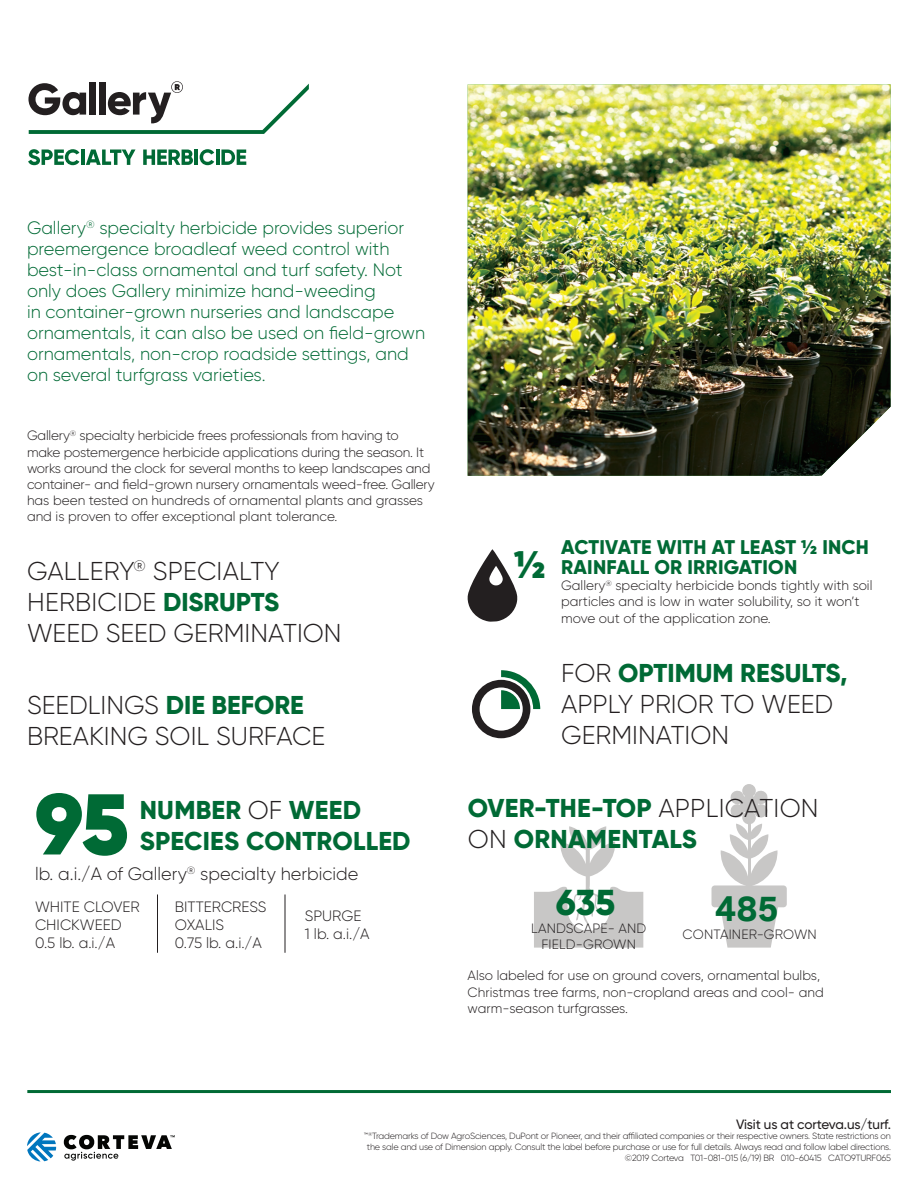
<style>
.page{position:relative;width:918px;height:1188px;background:#fff}
.page>*{position:absolute;margin:0;border:0;box-sizing:border-box;transform-origin:0 0}
.t1{font:900 85.95px "Gilroy";color:#006a35}
.t2{font:900 38.4px "Gilroy";color:#006a35}
.t3{font:800 36px "Gilroy";color:#006a35}
.t4{font:700 36px "Dow Corporate";color:#006a35}
.t5{font:300 25.8px/30.9px "Gilroy";color:#231f20}
.t6{font:800 25.8px/30.9px "Gilroy";letter-spacing:.01em;color:#006a35}
.t7{font:800 19.8px/19.5px "Gilroy";letter-spacing:.01em;color:#006a35}
.t8{font:300 18px/21px "Gilroy";color:#006a35}
.t9{font:300 18px "Gilroy";color:#231f20}
.t10{font:300 15px "Gilroy";color:#231f20}
.t11{font:300 13.5px/16.2px "Gilroy";letter-spacing:-.015em;color:#231f20}
.t12{font:300 13.5px/16.2px "Gilroy";letter-spacing:.01em;color:#231f20;text-align:center}
.t13{font:500 13.5px "Gilroy";letter-spacing:-.01em;color:#231f20}
.t14{font:300 9px/10.8px "Gilroy";letter-spacing:-.02em;color:#231f20;text-align:right}
.s1{font-weight:800;color:#006a35}
.s2{font-weight:300;color:#231f20}
</style>
<div class="page">
<svg style="left:27px;top:1132px;width:29px;height:30px"></svg>
<svg style="left:64px;top:1135px;width:111px;height:26px"></svg>
<hr style="left:27px;top:1090px;width:864px;height:3px;background:#006a35">
<img style="left:468px;top:84px;width:423px;height:392px">
<svg style="left:143px;top:150px;width:50px;height:15px"></svg>
<hr style="left:195px;top:150px;width:3px;height:15px;background:#006a35">
<svg style="left:200px;top:149px;width:14px;height:16px"></svg>
<hr style="left:216px;top:150px;width:3px;height:15px;background:#006a35">
<svg style="left:221px;top:150px;width:25px;height:15px"></svg>
<svg style="left:28px;top:149px;width:51px;height:16px"></svg>
<hr style="left:81px;top:150px;width:4px;height:15px;background:#006a35">
<svg style="left:86px;top:150px;width:50px;height:15px"></svg>
<svg style="left:28px;top:81px;width:281px;height:53px"></svg>
<svg style="left:467px;top:549px;width:50px;height:73px"></svg>
<svg style="left:472px;top:670px;width:68px;height:68px"></svg>
<hr style="left:157px;top:895px;width:1px;height:58px;background:#231f20">
<hr style="left:285px;top:895px;width:1px;height:58px;background:#231f20">
<svg style="left:534px;top:826px;width:109px;height:122px"></svg>
<div style="left:712px;top:885px;width:75px;height:22px;background:#c8c7c6;border-radius:3px"></div>
<svg style="left:720px;top:907px;width:58px;height:41px;background:#cfcecd"></svg>
<div style="left:742px;top:784px;width:14px;height:13px;background:#c8c7c6;border-radius:50%"></div>
<svg style="left:720px;top:790px;width:58px;height:96px"></svg>
<div style="left:742px;top:797px;width:14px;height:14px;background:#c8c7c6;border-radius:50%"></div>
<p class="t8" style="left:27px;top:217px;width:400px">Gallery<sup>®</sup> specialty herbicide provides superior preemergence broadleaf weed control with best-in-class ornamental and turf safety. Not only does Gallery minimize hand-weeding<br>in container-grown nurseries and landscape ornamentals, it can also be used on field-grown ornamentals, non-crop roadside settings, and on several turfgrass varieties.</p>
<p class="t11" style="left:27px;top:427px;width:409px">Gallery<sup>®</sup> specialty herbicide frees professionals from having to make postemergence herbicide applications during the season. It works around the clock for several months to keep landscapes and container- and field-grown nursery ornamentals weed-free. Gallery has been tested on hundreds of ornamental plants and grasses and is proven to offer exceptional plant tolerance.</p>
<p class="t5" style="left:27px;top:555px;width:316px">GALLERY<sup>®</sup> SPECIALTY<br>HERBICIDE <span class="s1">DISRUPTS<br></span>WEED SEED GERMINATION</p>
<p class="t5" style="left:27px;top:689px;width:300px">SEEDLINGS <span class="s1">DIE BEFORE<br></span>BREAKING SOIL SURFACE</p>
<p class="t1" style="left:35px;top:770px;width:95px">95</p>
<p class="t6" style="left:140px;top:794px;width:272px">NUMBER <span class="s2">OF</span> WEED<br>SPECIES CONTROLLED</p>
<p class="t9" style="left:35px;top:863px;width:325px">lb. a.i./A of Gallery<sup>®</sup> specialty herbicide</p>
<p class="t10" style="left:35px;top:898px;width:106px">WHITE CLOVER</p>
<p class="t10" style="left:35px;top:916px;width:88px">CHICKWEED</p>
<p class="t10" style="left:35px;top:934px;width:82px">0.5 lb. a.i./A</p>
<p class="t10" style="left:175px;top:898px;width:93px">BITTERCRESS</p>
<p class="t10" style="left:175px;top:916px;width:51px">OXALIS</p>
<p class="t10" style="left:175px;top:934px;width:89px">0.75 lb. a.i./A</p>
<p class="t10" style="left:305px;top:906px;width:58px">SPURGE</p>
<p class="t10" style="left:305px;top:924px;width:66px">1 lb. a.i./A</p>
<p class="t2" style="left:514px;top:541px;width:33px">1/2</p>
<p class="t7" style="left:561px;top:538px;width:309px">ACTIVATE WITH AT LEAST 1/2 INCH<br>RAINFALL OR IRRIGATION</p>
<p class="t11" style="left:561px;top:577px;width:313px">Gallery<sup>®</sup> specialty herbicide bonds tightly with soil particles and is low in water solubility, so it won’t move out of the application zone.</p>
<p class="t5" style="left:561px;top:657px;width:288px">FOR <span class="s1">OPTIMUM RESULTS,<br></span>APPLY PRIOR TO WEED<br>GERMINATION</p>
<p class="t6" style="left:468px;top:793px;width:352px">OVER-THE-TOP <span class="s2">APPLICATION</span></p>
<p class="t6" style="left:468px;top:824px;width:231px"><span class="s2">ON</span> ORNAMENTALS</p>
<p class="t3" style="left:556px;top:880px;width:61px">635</p>
<p class="t4" style="left:715px;top:886px;width:65px">485</p>
<p class="t12" style="left:531px;top:920px;width:117px">LANDSCAPE- AND<br>FIELD-GROWN</p>
<p class="t12" style="left:683px;top:926px;width:136px">CONTAINER-GROWN</p>
<p class="t11" style="left:468px;top:967px;width:358px">Also labeled for use on ground covers, ornamental bulbs,<br>Christmas tree farms, non-cropland areas and cool- and warm-season turfgrasses.</p>
<p class="t13" style="left:736px;top:1116px;width:156px">Visit us at corteva.us/turf.</p>
<p class="t14" style="left:364px;top:1131px;width:529px">™<sup>®</sup>Trademarks of Dow AgroSciences, DuPont or Pioneer, and their affiliated companies or their respective owners. State restrictions on the sale and use of Dimension apply. Consult the label before purchase or use for full details. Always read and follow label directions. ©2019 Corteva T01-081-015 (6/19) BR 010-60415 CATO9TURF065</p>
</div>
